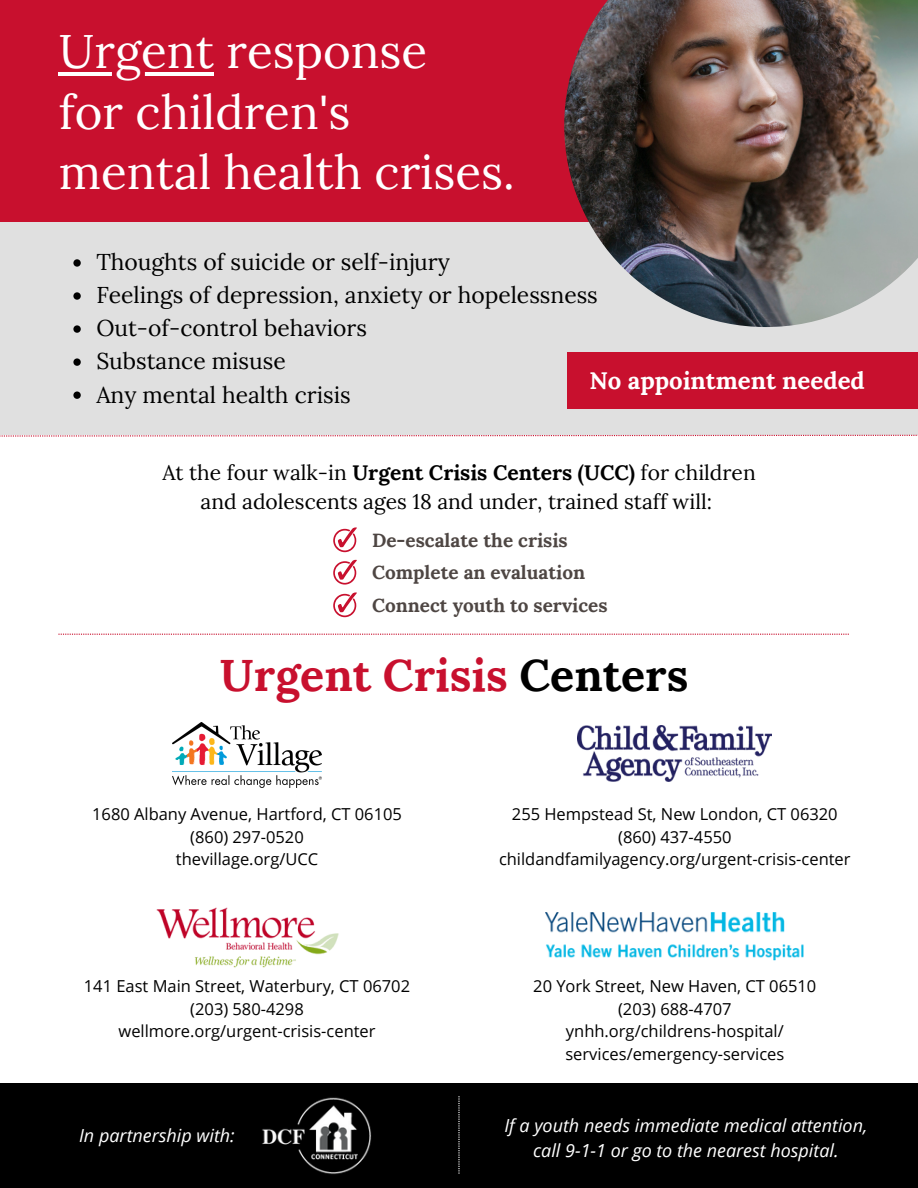
<style>
.page{position:relative;width:918px;height:1188px;background:#fff}
.page>*{position:absolute;margin:0;border:0;box-sizing:border-box;transform-origin:0 0}
.t1{font:47.4px "Lora";color:#fff}
.t2{font:700 44.7px "Lora";color:#c8102e}
.t3{font:700 24px "Lora";color:#fff}
.t4{font:22.8px "Lora";color:#000}
.t5{font:21px/29.2px "Lora";color:#000;text-align:center}
.t6{font:700 18.9px "Lora";color:#4e4643}
.t7{font:italic 18px/24.8px "Open Sans";color:#fff;text-align:center}
.t8{font:16.5px "Open Sans";color:#000}
.s1{font-weight:700}
.s2{color:#000}
</style>
<div class="page">
<div style="left:0;top:184px;width:918px;height:251px;background:#e0e0e0"></div>
<div style="left:0;top:0;width:826px;height:221px;background:#c8102e"></div>
<img style="left:564px;top:0;width:354px;height:327px">
<svg style="left:58px;top:634px;width:791px;height:1px"></svg>
<svg style="left:0;top:435px;width:918px;height:2px"></svg>
<div style="left:0;top:1083px;width:918px;height:105px;background:#000"></div>
<div style="left:568px;top:353px;width:350px;height:56px;background:#c8102e"></div>
<svg style="left:333px;top:527px;width:24px;height:25px"></svg>
<svg style="left:333px;top:560px;width:24px;height:25px"></svg>
<svg style="left:333px;top:592px;width:24px;height:25px"></svg>
<img style="left:577px;top:725px;width:195px;height:56px">
<img style="left:156px;top:907px;width:183px;height:61px">
<img style="left:546px;top:912px;width:257px;height:49px">
<img style="left:173px;top:722px;width:148px;height:65px">
<img style="left:262px;top:1097px;width:110px;height:77px">
<hr style="left:59px;top:72px;width:155px;height:3px;background:#fff">
<svg style="left:73px;top:259px;width:8px;height:8px"></svg>
<svg style="left:73px;top:292px;width:8px;height:8px"></svg>
<svg style="left:73px;top:325px;width:8px;height:8px"></svg>
<svg style="left:73px;top:358px;width:8px;height:8px"></svg>
<svg style="left:73px;top:392px;width:8px;height:7px"></svg>
<svg style="left:458px;top:1096px;width:2px;height:78px"></svg>
<p class="t1" style="left:59px;top:21px;width:370px">Urgent response</p>
<p class="t1" style="left:59px;top:81px;width:293px">for children's</p>
<p class="t1" style="left:59px;top:142px;width:458px">mental health crises.</p>
<p class="t4" style="left:96px;top:247px;width:355px">Thoughts of suicide or self-injury</p>
<p class="t4" style="left:96px;top:280px;width:503px">Feelings of depression, anxiety or hopelessness</p>
<p class="t4" style="left:96px;top:313px;width:272px">Out-of-control behaviors</p>
<p class="t4" style="left:96px;top:347px;width:191px">Substance misuse</p>
<p class="t4" style="left:96px;top:380px;width:256px">Any mental health crisis</p>
<p class="t3" style="left:589px;top:365px;width:277px">No appointment needed</p>
<p class="t5" style="left:162px;top:458px;width:595px">At the four walk-in <span class="s1">Urgent Crisis Centers (UCC)</span> for children and adolescents ages 18 and under, trained staff will:</p>
<p class="t6" style="left:372px;top:528px;width:197px">De-escalate the crisis</p>
<p class="t6" style="left:372px;top:560px;width:215px">Complete an evaluation</p>
<p class="t6" style="left:372px;top:593px;width:237px">Connect youth to services</p>
<p class="t2" style="left:220px;top:646px;width:470px">Urgent Crisis <span class="s2">Centers</span></p>
<p class="t8" style="left:92px;top:802px;width:311px">1680 Albany Avenue, Hartford, CT 06105</p>
<p class="t8" style="left:190px;top:825px;width:115px">(860) 297-0520</p>
<p class="t8" style="left:176px;top:847px;width:144px">thevillage.org/UCC</p>
<p class="t8" style="left:84px;top:975px;width:328px">141 East Main Street, Waterbury, CT 06702</p>
<p class="t8" style="left:190px;top:997px;width:115px">(203) 580-4298</p>
<p class="t8" style="left:119px;top:1020px;width:259px">wellmore.org/urgent-crisis-center</p>
<p class="t7" style="left:79px;top:1123px;width:157px">In partnership with:</p>
<p class="t8" style="left:512px;top:802px;width:327px">255 Hempstead St, New London, CT 06320</p>
<p class="t8" style="left:618px;top:825px;width:115px">(860) 437-4550</p>
<p class="t8" style="left:499px;top:847px;width:353px">childandfamilyagency.org/urgent-crisis-center</p>
<p class="t8" style="left:533px;top:975px;width:285px">20 York Street, New Haven, CT 06510</p>
<p class="t8" style="left:618px;top:997px;width:115px">(203) 688-4707</p>
<p class="t8" style="left:566px;top:1020px;width:219px">ynhh.org/childrens-hospital/</p>
<p class="t8" style="left:565px;top:1042px;width:220px">services/emergency-services</p>
<p class="t7" style="left:504px;top:1112px;width:365px">If a youth needs immediate medical attention, call 9-1-1 or go to the nearest hospital.</p>
</div>
